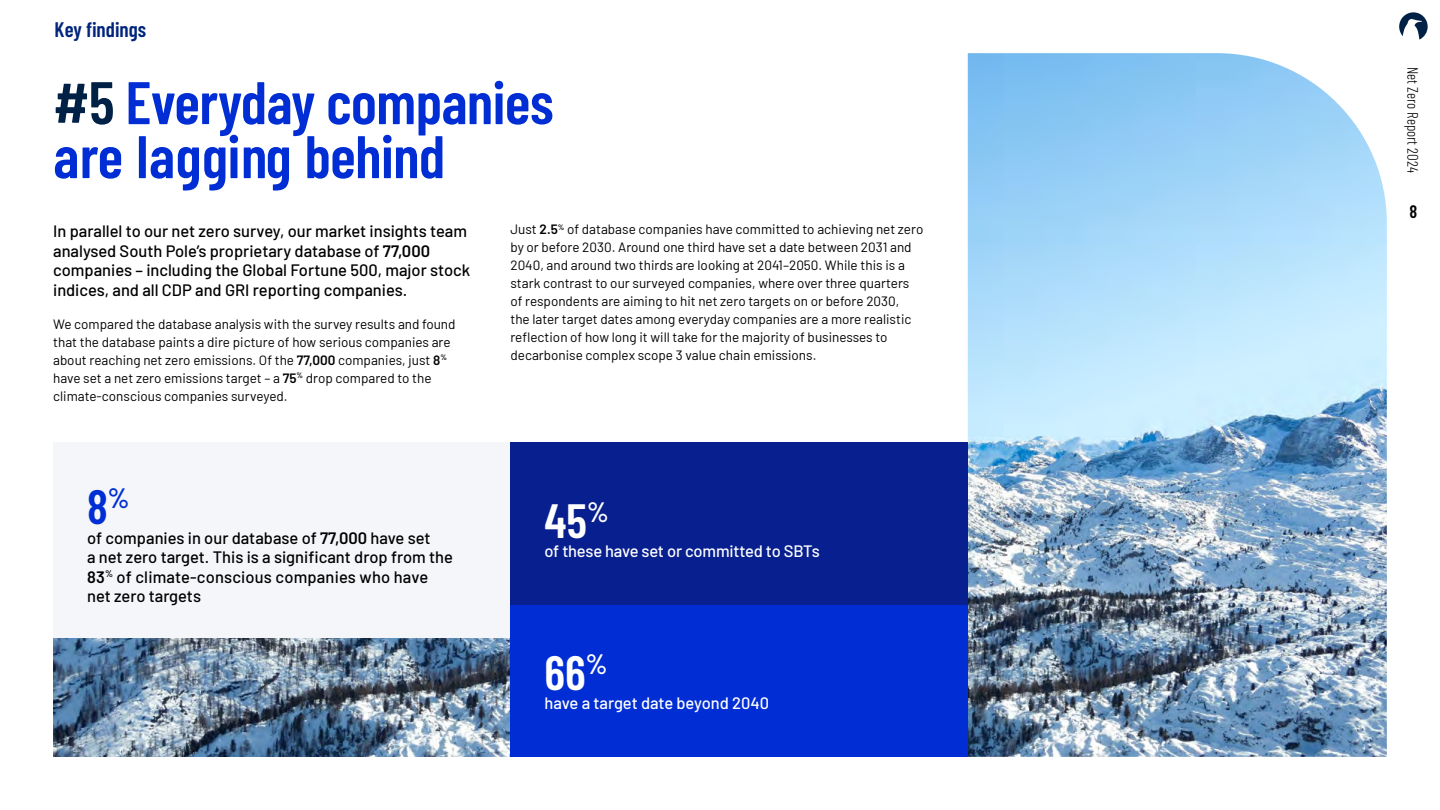
<style>
.page{position:relative;width:1440px;height:810px;background:#fff}
.page>*{position:absolute;margin:0;border:0;box-sizing:border-box;transform-origin:0 0}
.t1{font:600 60px/54px "Barlow Condensed";letter-spacing:-.01em;color:#002ed4}
.t2{font:600 48px "Barlow Condensed";color:#fff}
.t3{font:600 48px "Barlow Condensed";color:#002ed4}
.t4{font:600 21px "Barlow Condensed";color:#00257c}
.t5{font:600 18px "Barlow Condensed";color:#000}
.t6{font:500 16.5px/19.5px "Barlow";color:#000}
.t7{font:500 16.5px "Barlow";letter-spacing:-.01em;color:#fff}
.t8{font:300 15px "Barlow Condensed";color:#000}
.t9{font:13.5px/18px "Barlow";color:#000}
.s1{color:#002145}
.s2{font-weight:600}
</style>
<div class="page">
<svg style="left:1399px;top:12px;width:29px;height:28px"></svg>
<div style="left:53px;top:442px;width:457px;height:196px;background:#f4f6f9"></div>
<img style="left:53px;top:638px;width:457px;height:119px">
<img style="left:968px;top:53px;width:419px;height:704px">
<div style="left:510px;top:594px;width:458px;height:163px;background:#002ed4"></div>
<div style="left:510px;top:442px;width:458px;height:163px;background:#081f8f"></div>
<h3 class="t4" style="left:55px;top:14px;width:93px">Key findings</h3>
<h1 class="t1" style="left:53px;top:72px;width:502px"><span class="s1">#5</span> Everyday companies are lagging behind</h1>
<p class="t9" style="left:510px;top:219px;width:414px">Just <span class="s2">2.5</span><sup>%</sup> of database companies have committed to achieving net zero by or before 2030. Around one third have set a date between 2031 and 2040, and around two thirds are looking at 2041–2050. While this is a stark contrast to our surveyed companies, where over three quarters of respondents are aiming to hit net zero targets on or before 2030,<br>the later target dates among everyday companies are a more realistic reflection of how long it will take for the majority of businesses to decarbonise complex scope 3 value chain emissions.</p>
<p class="t6" style="left:53px;top:220px;width:419px">In parallel to our net zero survey, our market insights team analysed South Pole’s proprietary database of <span class="s2">77,000 </span>companies – including the Global Fortune 500, major stock indices, and all CDP and GRI reporting companies.</p>
<p class="t9" style="left:53px;top:314px;width:404px">We compared the database analysis with the survey results and found that the database paints a dire picture of how serious companies are about reaching net zero emissions. Of the <span class="s2">77,000</span> companies, just <span class="s2">8</span><sup>% </sup>have set a net zero emissions target – a <span class="s2">75</span><sup>%</sup> drop compared to the climate-conscious companies surveyed.</p>
<h2 class="t3" style="left:87px;top:473px;width:44px">8<sup>%</sup></h2>
<p class="t6" style="left:87px;top:527px;width:367px">of companies in our database of <span class="s2">77,000</span> have set<br>a net zero target. This is a significant drop from the <span class="s2">83</span><sup>%</sup> of climate-conscious companies who have net zero targets</p>
<h2 class="t2" style="left:544px;top:486px;width:66px">45<sup>%</sup></h2>
<p class="t7" style="left:544px;top:539px;width:277px">of these have set or committed to SBTs</p>
<h2 class="t2" style="left:544px;top:638px;width:64px">66<sup>%</sup></h2>
<p class="t7" style="left:544px;top:691px;width:226px">have a target date beyond 2040</p>
<p class="t8" style="left:1424px;top:67px;width:107px;rotate:90deg">Net Zero Report 2024</p>
<h3 class="t5" style="left:1410px;top:199px;width:9px">8</h3>
</div>
